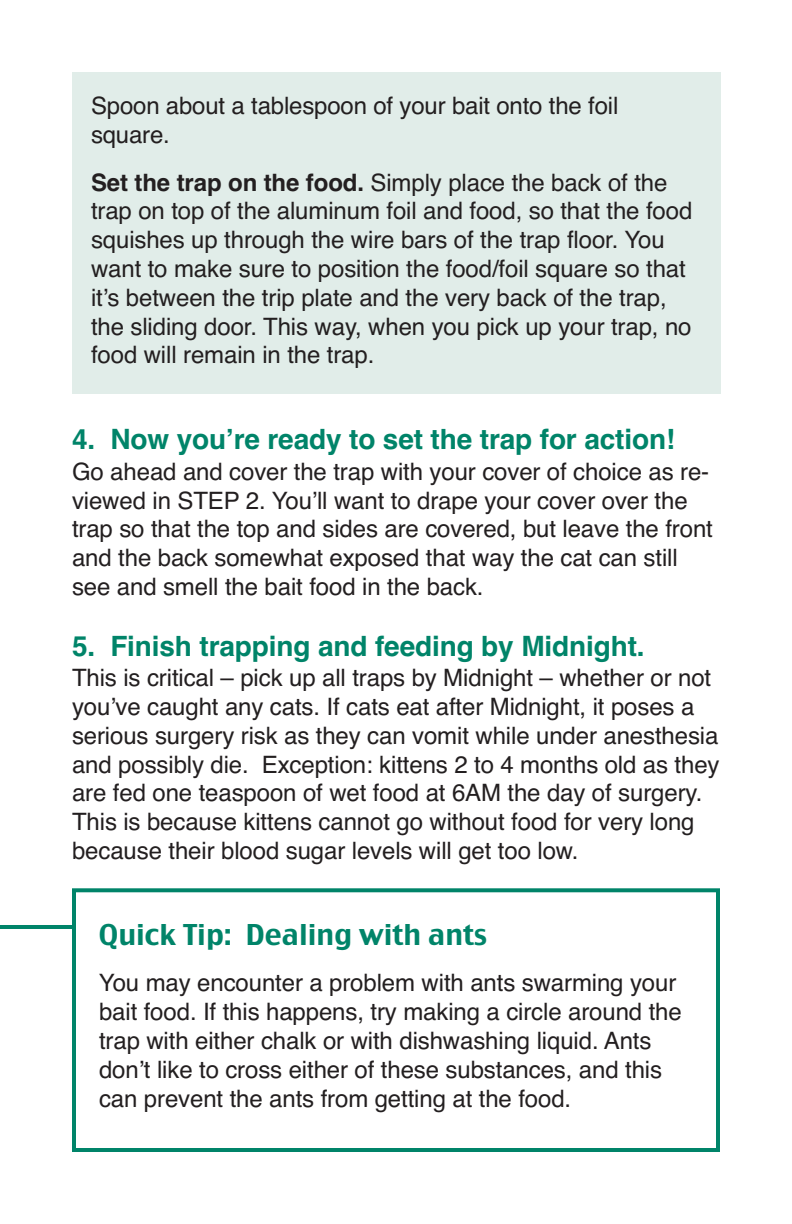
<style>
.page{position:relative;width:792px;height:1224px;background:#fff}
.page>*{position:absolute;margin:0;border:0;box-sizing:border-box;transform-origin:0 0}
.t1{font:700 28px "Helvetica";letter-spacing:-.005em;color:#008469}
.t2{font:28px "Charcoal CY";color:#008469}
.t3{font:24px/28.8px "Helvetica";letter-spacing:-.005em;color:#231f20}
.s1{font-weight:700}
</style>
<div class="page">
<hr style="left:0;top:925px;width:72px;height:4px;background:#008469">
<div style="left:72px;top:888px;width:648px;height:264px;border:4px solid #008469"></div>
<div style="left:72px;top:72px;width:648px;height:321px;background:#e1ede9"></div>
<p class="t3" style="left:91px;top:91px;width:529px">Spoon about a tablespoon of your bait onto the foil square.</p>
<p class="t3" style="left:91px;top:168px;width:603px"><span class="s1">Set the trap on the food.</span> Simply place the back of the trap on top of the aluminum foil and food, so that the food squishes up through the wire bars of the trap floor. You want to make sure to position the food/foil square so that it’s between the trip plate and the very back of the trap, the sliding door. This way, when you pick up your trap, no food will remain in the trap.</p>
<p class="t1" style="left:72px;top:423px;width:605px">4. Now you’re ready to set the trap for action!</p>
<p class="t3" style="left:72px;top:457px;width:642px">Go ahead and cover the trap with your cover of choice as re&shy;viewed in STEP 2. You’ll want to drape your cover over the trap so that the top and sides are covered, but leave the front and the back somewhat exposed that way the cat can still see and smell the bait food in the back.</p>
<p class="t1" style="left:72px;top:630px;width:574px">5. Finish trapping and feeding by Midnight.</p>
<p class="t3" style="left:72px;top:664px;width:649px">This is critical – pick up all traps by Midnight – whether or not you’ve caught any cats. If cats eat after Midnight, it poses a serious surgery risk as they can vomit while under anesthesia and possibly die. Exception: kittens 2 to 4 months old as they are fed one teaspoon of wet food at 6AM the day of surgery.<br>This is because kittens cannot go without food for very long because their blood sugar levels will get too low.</p>
<p class="t2" style="left:99px;top:919px;width:390px">Quick Tip: Dealing with ants</p>
<p class="t3" style="left:99px;top:969px;width:584px">You may encounter a problem with ants swarming your bait food. If this happens, try making a circle around the trap with either chalk or with dishwashing liquid. Ants don’t like to cross either of these substances, and this can prevent the ants from getting at the food.</p>
</div>
